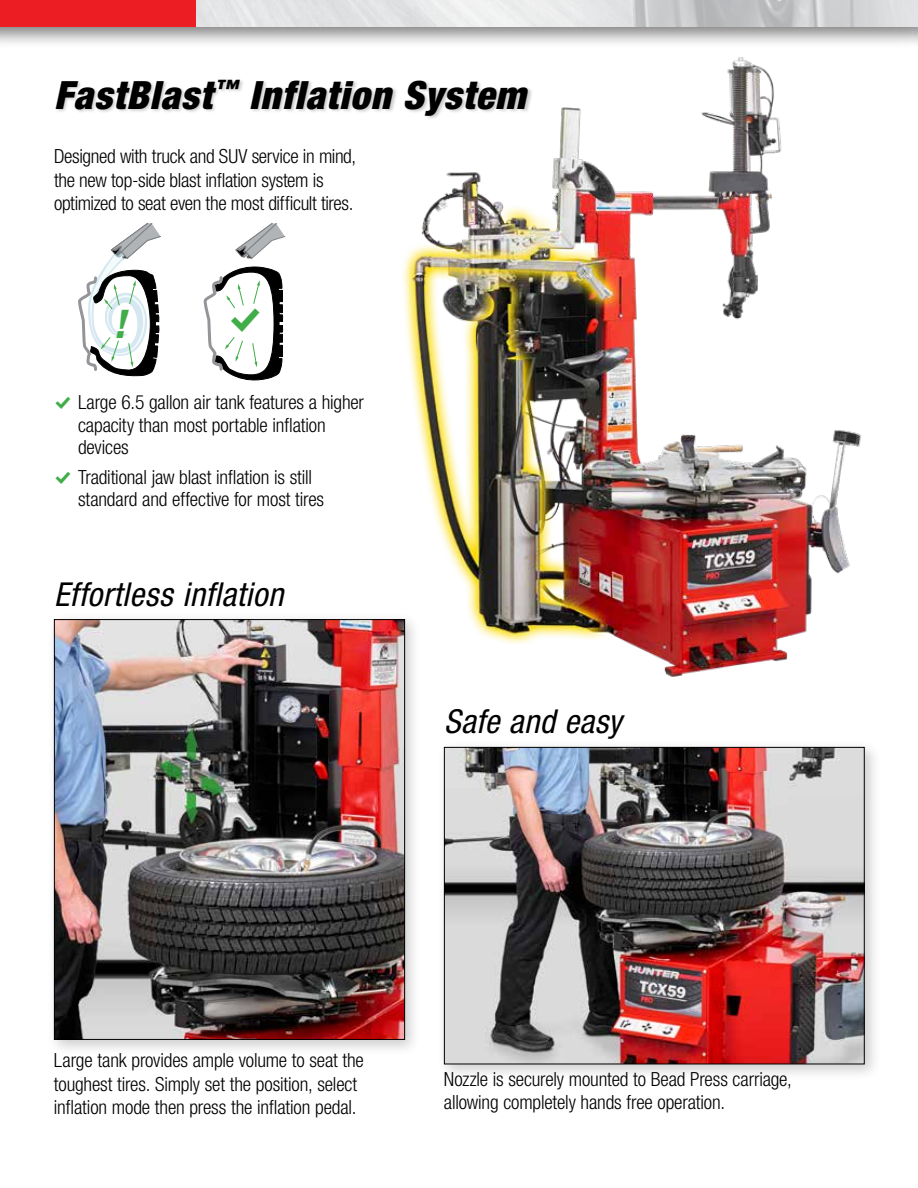
<style>
.page{position:relative;width:918px;height:1188px;background:#fff}
.page>*{position:absolute;margin:0;border:0;box-sizing:border-box;transform-origin:0 0}
.t1{font:40.65px "Modern Pictograms";color:#41ad49}
.t2{font:italic 900 40.35px "Gotham";color:#41ad49;scale:.78 1}
.t3{font:italic 900 condensed 39px "Helvetica Neue LT Std";letter-spacing:.025em;color:#000}
.t4{font:italic condensed 33px "Helvetica Neue LT Std";letter-spacing:.015em;color:#000}
.t5{font:300 condensed 19.5px/23.4px "Helvetica Neue LT Std";letter-spacing:-.01em;color:#000}
.s1{font-family:"Modern Pictograms";font-weight:400;font-stretch:normal;font-size:21px;color:#41ad49}
</style>
<div class="page">
<div style="left:437px;top:740px;width:444px;height:341px;background:#000;opacity:.2"></div>
<img style="left:446px;top:749px;width:417px;height:313px">
<div style="left:444px;top:747px;width:421px;height:317px;border:1px solid #000"></div>
<img style="left:403px;top:57px;width:458px;height:620px">
<div style="left:47px;top:612px;width:375px;height:445px;background:#000;opacity:.2"></div>
<img style="left:56px;top:621px;width:347px;height:417px">
<div style="left:54px;top:619px;width:351px;height:421px;border:1px solid #000"></div>
<div style="left:55px;top:78px;width:478px;height:42px;background:#000;opacity:.2"></div>
<svg style="left:78px;top:223px;width:83px;height:154px"></svg>
<svg style="left:203px;top:223px;width:83px;height:158px"></svg>
<div style="left:0;top:0;width:918px;height:49px;background:#000;opacity:.5"></div>
<img style="left:196px;top:0;width:721px;height:27px">
<div style="left:0;top:0;width:196px;height:27px;background:#ed1d24"></div>
<svg style="left:917px;top:0;width:1px;height:27px"></svg>
<h3 class="t3" style="left:54px;top:71px;width:473px">FastBlast<sup>™</sup> Inflation System</h3>
<p class="t5" style="left:54px;top:145px;width:304px">Designed with truck and SUV service in mind, the new top-side blast inflation system is optimized to seat even the most difficult tires.</p>
<h2 class="t2" style="left:117px;top:296px;width:14px">!</h2>
<h1 class="t1" style="left:228px;top:300px;width:35px">%</h1>
<p class="t5" style="left:78px;top:391px;width:288px;line-height:22.5px;text-indent:-24px"><span class="s1">%</span> Large 6.5 gallon air tank features a higher capacity than most portable inflation devices</p>
<p class="t5" style="left:78px;top:465px;width:248px;line-height:22.5px;text-indent:-24px"><span class="s1">%</span> Traditional jaw blast inflation is still standard and effective for most tires</p>
<h3 class="t4" style="left:54px;top:575px;width:231px">Effortless inflation</h3>
<h3 class="t4" style="left:444px;top:702px;width:179px">Safe and easy</h3>
<p class="t5" style="left:54px;top:1048px;width:311px">Large tank provides ample volume to seat the toughest tires. Simply set the position, select inflation mode then press the inflation pedal.</p>
<p class="t5" style="left:444px;top:1067px;width:349px">Nozzle is securely mounted to Bead Press carriage, allowing completely hands free operation.</p>
</div>
